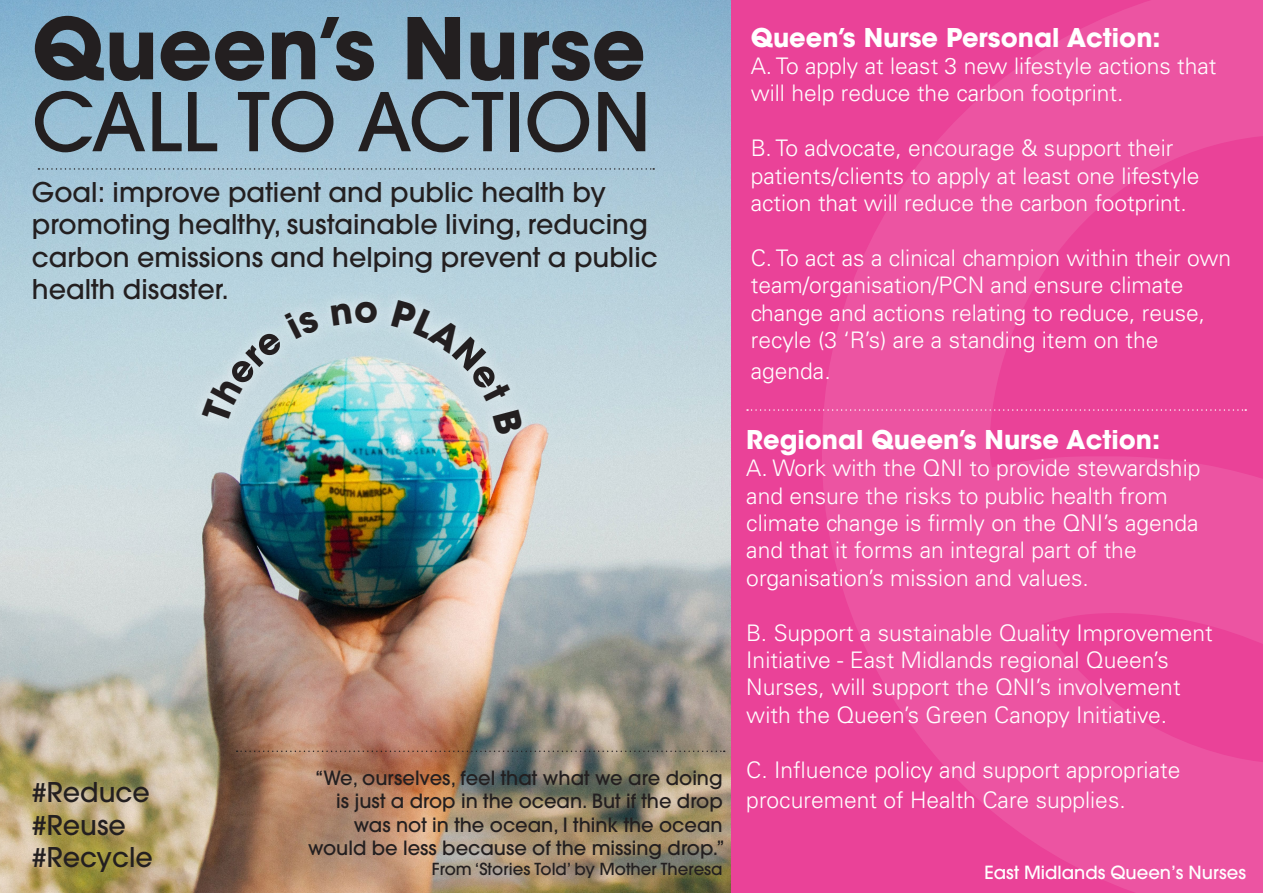
<style>
.page{position:relative;width:1263px;height:893px;background:#fff}
.page>*{position:absolute;margin:0;border:0;box-sizing:border-box;transform-origin:0 0}
.t1{font:700 84.15px "ITC Avant Garde Std";color:#231f20}
.t2{font:500 80.1px "Avant Garde";color:#231f20}
.t3{font:500 27px/32.4px "Avant Garde";color:#231f20}
.t4{font:700 25.65px "ITC Avant Garde Std";color:#fff}
.t5{font:300 22.8px/27.5px "Univers LT Std";color:#fff}
.t6{font:500 19.5px/23.4px "Avant Garde";color:#231f20;text-align:right}
.t7{font:500 18px "Avant Garde";color:#fff}
.t8{font:500 16.5px "Avant Garde";color:#231f20}
</style>
<div class="page">
<img style="left:0;top:0;width:731px;height:893px">
<img style="left:160px;top:217px;width:389px;height:361px">
<div style="left:731px;top:0;width:532px;height:893px;background:#ea4298"></div>
<svg style="left:822px;top:0;width:441px;height:893px;fill:#ec54a2"></svg>
<svg style="left:38px;top:168px;width:616px;height:2px"></svg>
<svg style="left:237px;top:750px;width:488px;height:2px"></svg>
<svg style="left:747px;top:409px;width:499px;height:2px"></svg>
<img style="left:202px;top:310px;width:118px;height:114px">
<svg style="left:331px;top:302px;width:46px;height:23px"></svg>
<svg style="left:391px;top:300px;width:120px;height:103px;background:#cadce1"></svg>
<svg style="left:493px;top:410px;width:31px;height:26px"></svg>
<h1 class="t1" style="left:32px;top:16px;width:616px">Queen’s Nurse</h1>
<h2 class="t2" style="left:32px;top:91px;width:621px">CALL TO ACTION</h2>
<p class="t3" style="left:32px;top:178px;width:627px">Goal: improve patient and public health by promoting healthy, sustainable living, reducing carbon emissions and helping prevent a public health disaster.</p>
<p class="t3" style="left:32px;top:779px;width:122px">#Reduce #Reuse #Recycle</p>
<p class="t6" style="left:308px;top:768px;width:418px">“We, ourselves, feel that what we are doing is just a drop in the ocean. But if the drop was not in the ocean, I think the ocean would be less because of the missing drop.”</p>
<p class="t8" style="left:432px;top:862px;width:292px">From ‘Stories Told’ by Mother Theresa</p>
<p class="t4" style="left:751px;top:27px;width:411px">Queen’s Nurse Personal Action:</p>
<p class="t5" style="left:751px;top:54px;width:467px">A. To apply at least 3 new lifestyle actions that will help reduce the carbon footprint.</p>
<p class="t5" style="left:751px;top:136px;width:450px">B. To advocate, encourage &amp; support their patients/clients to apply at least one lifestyle action that will reduce the carbon footprint.</p>
<p class="t5" style="left:751px;top:246px;width:482px">C. To act as a clinical champion within their own team/organisation/PCN and ensure climate change and actions relating to reduce, reuse, recyle (3 ‘R’s) are a standing item on the</p>
<p class="t5" style="left:751px;top:359px;width:81px">agenda.</p>
<p class="t4" style="left:746px;top:429px;width:415px">Regional Queen’s Nurse Action:</p>
<p class="t5" style="left:746px;top:456px;width:456px">A. Work with the QNI to provide stewardship and ensure the risks to public health from climate change is firmly on the QNI’s agenda and that it forms an integral part of the organisation’s mission and values.</p>
<p class="t5" style="left:746px;top:621px;width:468px">B. Support a sustainable Quality Improvement Initiative - East Midlands regional Queen’s Nurses, will support the QNI’s involvement with the Queen’s Green Canopy Initiative.</p>
<p class="t5" style="left:746px;top:756px;width:436px;line-height:30.9px">C. Influence policy and support appropriate procurement of Health Care supplies.</p>
<p class="t7" style="left:984px;top:865px;width:263px">East Midlands Queen’s Nurses</p>
</div>
